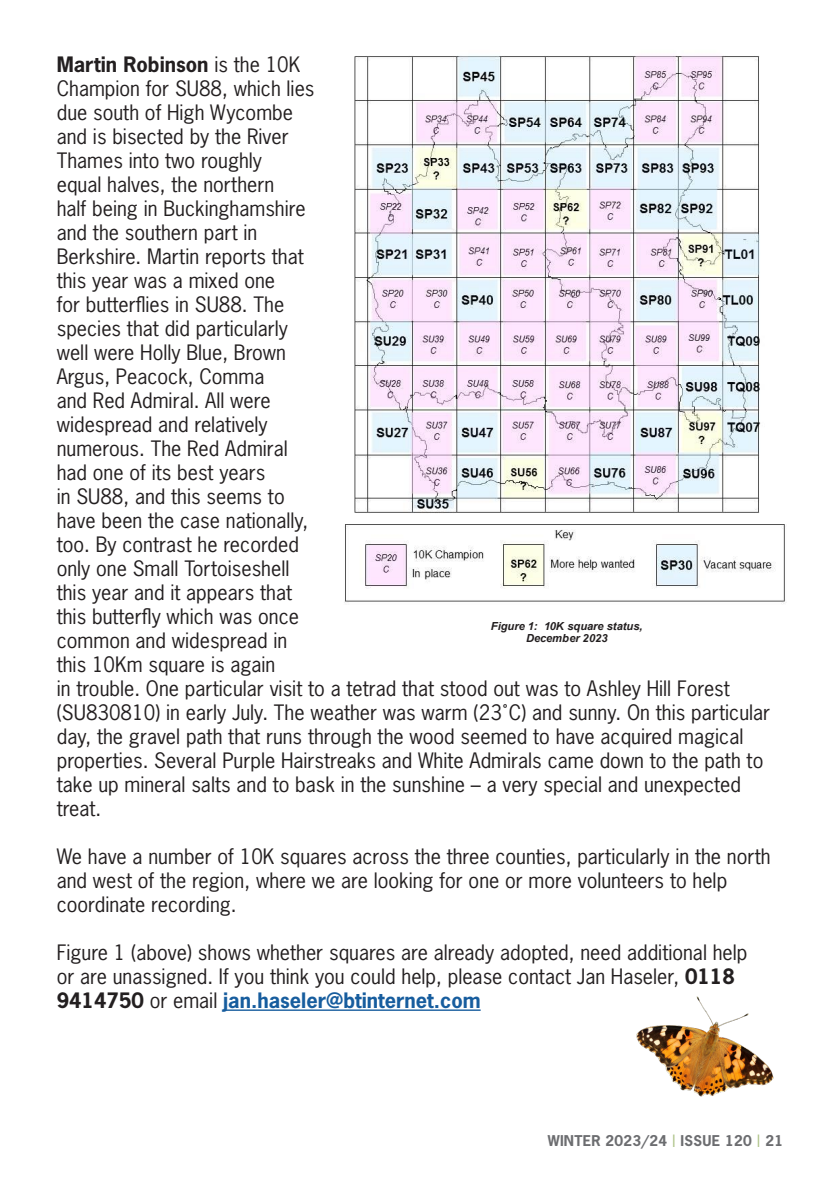
<style>
.page{position:relative;width:840px;height:1191px;background:#fff}
.page>*{position:absolute;margin:0;border:0;box-sizing:border-box;transform-origin:0 0}
.Body_Copy_Bold{font:20px/24px "News Gothic";color:#231f20}
.t1{font:700 14px "News Gothic";letter-spacing:.02em;color:#6c6d70}
.t2{font:italic 700 11.2px/12.8px "Arial";letter-spacing:-.005em;color:#231f20;text-align:center}
.s1{font-weight:700}
.s2{font-weight:700;color:#175d9e}
.s3{font-weight:400;font-size:16px;color:#adc287}
</style>
<div class="page">
<img style="left:636px;top:996px;width:138px;height:101px">
<hr style="left:223px;top:1009px;width:257px;height:1px;background:#175d9e">
<svg style="left:344px;top:56px;width:442px;height:548px"></svg>
<p class="Body_Copy_Bold" style="left:57px;top:52px;width:714px"><span class="s1">Martin Robinson</span> is the 10K<br>Champion for SU88, which lies<br>due south of High Wycombe<br>and is bisected by the River<br>Thames into two roughly<br>equal halves, the northern<br>half being in Buckinghamshire<br>and the southern part in<br>Berkshire. Martin reports that<br>this year was a mixed one<br>for butterflies in SU88. The<br>species that did particularly<br>well were Holly Blue, Brown<br>Argus, Peacock, Comma<br>and Red Admiral. All were<br>widespread and relatively<br>numerous. The Red Admiral<br>had one of its best years<br>in SU88, and this seems to<br>have been the case nationally,<br>too. By contrast he recorded<br>only one Small Tortoiseshell<br>this year and it appears that<br>this butterfly which was once<br>common and widespread in<br>this 10Km square is again<br>in trouble. One particular visit to a tetrad that stood out was to Ashley Hill Forest (SU830810) in early July. The weather was warm (23˚C) and sunny. On this particular day, the gravel path that runs through the wood seemed to have acquired magical properties. Several Purple Hairstreaks and White Admirals came down to the path to take up mineral salts and to bask in the sunshine – a very special and unexpected treat.</p>
<p class="Body_Copy_Bold" style="left:57px;top:844px;width:715px">We have a number of 10K squares across the three counties, particularly in the north and west of the region, where we are looking for one or more volunteers to help coordinate recording.</p>
<p class="Body_Copy_Bold" style="left:57px;top:940px;width:692px">Figure 1 (above) shows whether squares are already adopted, need additional help or are unassigned. If you think you could help, please contact Jan Haseler, <span class="s1">0118<br>9414750</span> or email <span class="s2">jan.haseler@btinternet.com</span></p>
<p class="t2" style="left:490px;top:619px;width:153px">Figure 1: 10K square status,<br>December 2023</p>
<p class="t1" style="left:547px;top:1131px;width:237px">WINTER 2023/24 <span class="s3">|</span> ISSUE 120 <span class="s3">|</span> 21</p>
</div>
